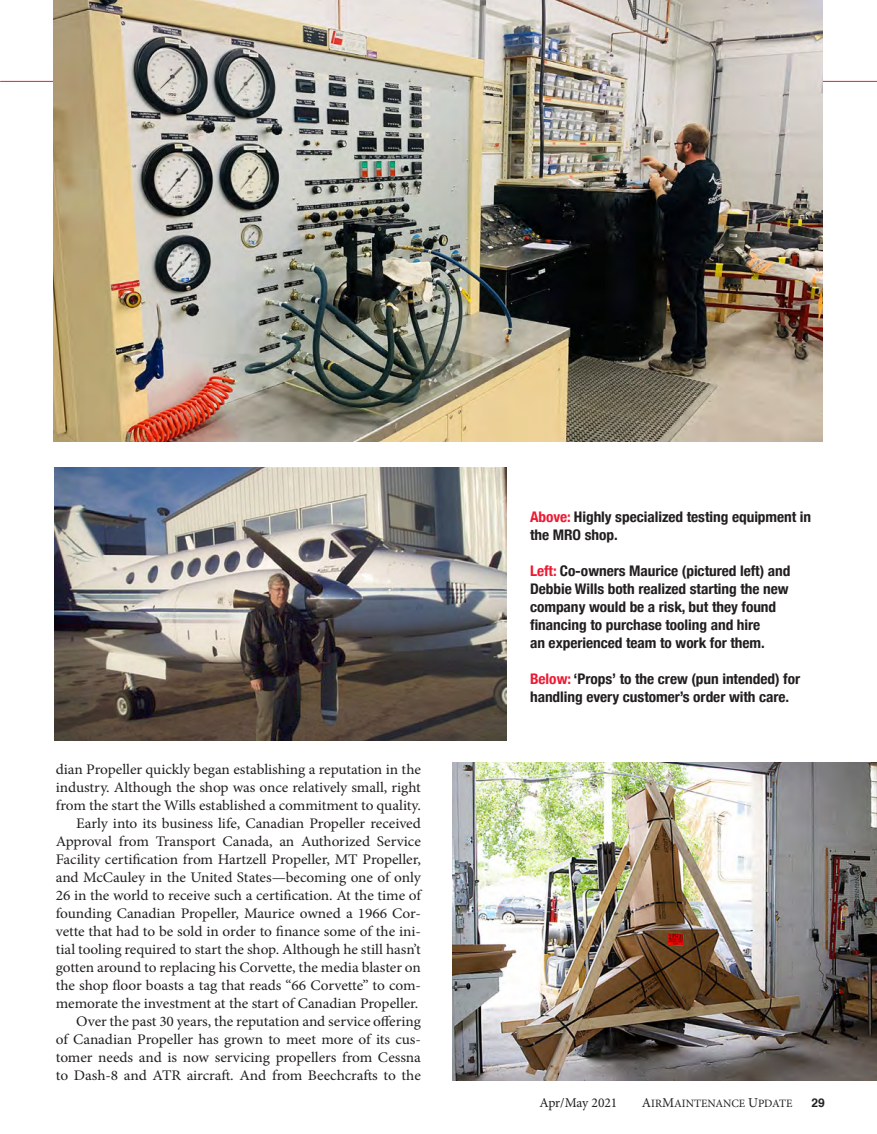
<style>
.page{position:relative;width:877px;height:1134px;background:#fff}
.page>*{position:absolute;margin:0;border:0;box-sizing:border-box;transform-origin:0 0}
.body_copy_-_indent{font:14.7px/18px "Minion Pro";letter-spacing:-.01em;color:#231f20;text-align:justify;scale:1.05 1}
.body_copy_-_no_inden{font:700 condensed 14.7px/18px "Helvetica Neue";letter-spacing:-.005em;color:#231f20;scale:1.05 1}
.t1{font:13.5px "Minion Pro";letter-spacing:-.01em;color:#231f20}
.t2{font:700 12px "Helvetica";color:#231f20}
.t3{font:11.25px "Minion Pro";color:#231f20}
.s1{color:#ed1a33}
.s2{font-size:13.5px}
</style>
<div class="page">
<hr style="left:0;top:81px;width:877px;height:1px;background:#ed1a33">
<img style="left:452px;top:762px;width:425px;height:318px">
<img style="left:55px;top:468px;width:452px;height:272px">
<img style="left:54px;top:0;width:769px;height:441px">
<p class="body_copy_-_indent" style="left:56px;top:760px;width:349px">dian Propeller quickly began establishing a reputation in the industry. Although the shop was once relatively small, right from the start the Wills established a commitment to quality.</p>
<p class="body_copy_-_indent" style="left:56px;top:814px;width:349px;text-indent:20px">Early into its business life, Canadian Propeller received Approval from Transport Canada, an Authorized Service Facility certification from Hartzell Propeller, MT Propeller, and McCauley in the United States—becoming one of only 26 in the world to receive such a certification. At the time of founding Canadian Propeller, Maurice owned a 1966 Cor&shy;vette that had to be sold in order to finance some of the ini&shy;tial tooling required to start the shop. Although he still hasn’t gotten around to replacing his Corvette, the media blaster on the shop floor boasts a tag that reads “66 Corvette” to com&shy;memorate the investment at the start of Canadian Propeller.</p>
<p class="body_copy_-_indent" style="left:56px;top:1012px;width:349px;text-indent:20px">Over the past 30 years, the reputation and service offering of Canadian Propeller has grown to meet more of its cus&shy;tomer needs and is now servicing propellers from Cessna to Dash-8 and ATR aircraft. And from Beechcrafts to the</p>
<p class="body_copy_-_no_inden" style="left:530px;top:506px;width:269px"><span class="s1">Above:</span> Highly specialized testing equipment in the MRO shop.</p>
<p class="body_copy_-_no_inden" style="left:530px;top:560px;width:249px"><span class="s1">Left:</span> Co-owners Maurice (pictured left) and Debbie Wills both realized starting the new company would be a risk, but they found financing to purchase tooling and hire<br>an experienced team to work for them.</p>
<p class="body_copy_-_no_inden" style="left:530px;top:668px;width:259px"><span class="s1">Below:</span> ‘Props’ to the crew (pun intended) for handling every customer’s order with care.</p>
<p class="t1" style="left:539px;top:1093px;width:79px">Apr/May 2021</p>
<p class="t3" style="left:642px;top:1095px;width:152px"><span class="s2">A</span>IR<span class="s2">M</span>AINTENANCE <span class="s2">U</span>PDATE</p>
<p class="t2" style="left:811px;top:1092px;width:15px">29</p>
</div>
